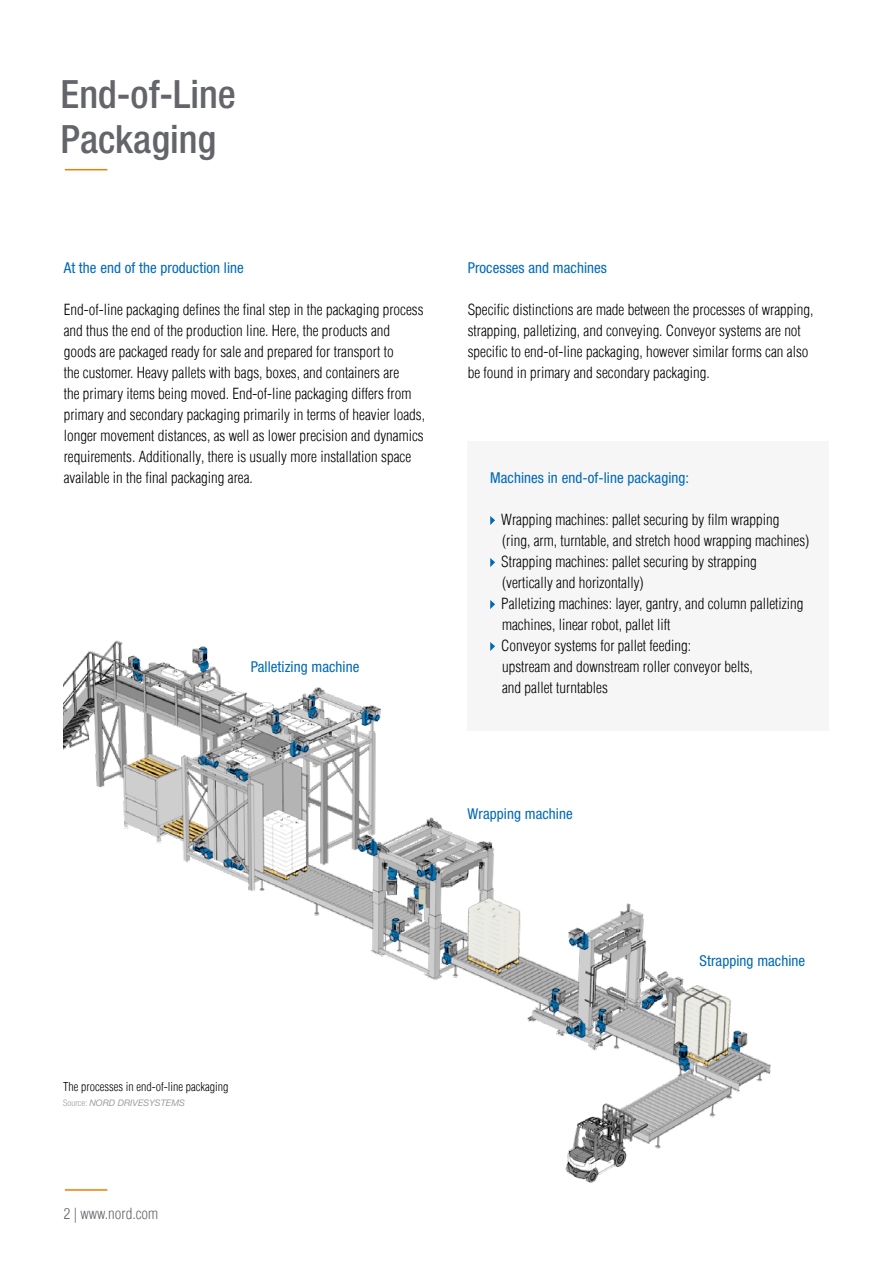
<style>
.page{position:relative;width:893px;height:1263px;background:#fff}
.page>*{position:absolute;margin:0;border:0;box-sizing:border-box;transform-origin:0 0}
.t1{font:500 condensed 39px/45px "Helvetica Neue LT Std";color:#63656a}
.t2{font:300 condensed 15px/21px "Helvetica Com";color:#000}
.t3{font:condensed 15px "Helvetica Neue LT Std";letter-spacing:.005em;color:#0069b4}
.t4{font:300 condensed 15px "Helvetica Com";color:#63656a}
.t5{font:300 condensed 12px "Helvetica Com";color:#000}
.t6{font:italic 9px "Helvetica Neue";color:#9d9d9c}
.s1{font-family:"Helvetica Neue LT Std";font-weight:300;font-style:normal;font-stretch:condensed}
</style>
<div class="page">
<img style="left:63px;top:640px;width:708px;height:551px">
<hr style="left:65px;top:1189px;width:42px;height:2px;background:#ef7d00">
<hr style="left:65px;top:169px;width:42px;height:1px;background:#ef7d00">
<div style="left:468px;top:441px;width:361px;height:289px;background:#f6f6f7"></div>
<svg style="left:490px;top:516px;width:5px;height:9px"></svg>
<svg style="left:490px;top:558px;width:5px;height:9px"></svg>
<svg style="left:490px;top:600px;width:5px;height:9px"></svg>
<svg style="left:490px;top:642px;width:5px;height:9px"></svg>
<h1 class="t1" style="left:61px;top:71px;width:177px">End-of-Line<br>Packaging</h1>
<p class="t3" style="left:64px;top:259px;width:182px">At the end of the production line</p>
<p class="t2" style="left:64px;top:299px;width:363px">End-of-line packaging defines the final step in the packaging process and thus the end of the production line. Here, the products and goods are packaged ready for sale and prepared for transport to<br>the customer. Heavy pallets with bags, boxes, and containers are<br>the primary items being moved. End-of-line packaging differs from primary and secondary packaging primarily in terms of heavier loads, longer movement distances, as well as lower precision and dynamics requirements. Additionally, there is usually more installation space available in the final packaging area.</p>
<p class="t3" style="left:251px;top:658px;width:110px">Palletizing machine</p>
<p class="t3" style="left:468px;top:259px;width:141px">Processes and machines</p>
<p class="t2" style="left:468px;top:299px;width:347px">Specific distinctions are made between the processes of wrapping, strapping, palletizing, and conveying. Conveyor systems are not specific to end-of-line packaging, however similar forms can also be found in primary and secondary packaging.</p>
<p class="t3" style="left:490px;top:469px;width:200px">Machines in end-of-line packaging:</p>
<p class="t2" style="left:501px;top:509px;width:310px">Wrapping machines: pallet securing by film wrapping (ring, arm, turntable, and stretch hood wrapping machines)<br>Strapping machines: pallet securing by strapping (vertically and horizontally)<br>Palletizing machines: layer, gantry, and column palletizing machines, linear robot, pallet lift<br>Conveyor systems for pallet feeding:<br>upstream and downstream roller conveyor belts,<br>and pallet turntables</p>
<p class="t3" style="left:468px;top:805px;width:107px">Wrapping machine</p>
<p class="t5" style="left:63px;top:1079px;width:167px">The processes in end-of-line packaging</p>
<p class="t6" style="left:63px;top:1096px;width:123px"><span class="s1">Source:</span> NORD DRIVESYSTEMS</p>
<p class="t4" style="left:64px;top:1204px;width:96px">2 | www.nord.com</p>
<p class="t3" style="left:699px;top:952px;width:107px">Strapping machine</p>
</div>
